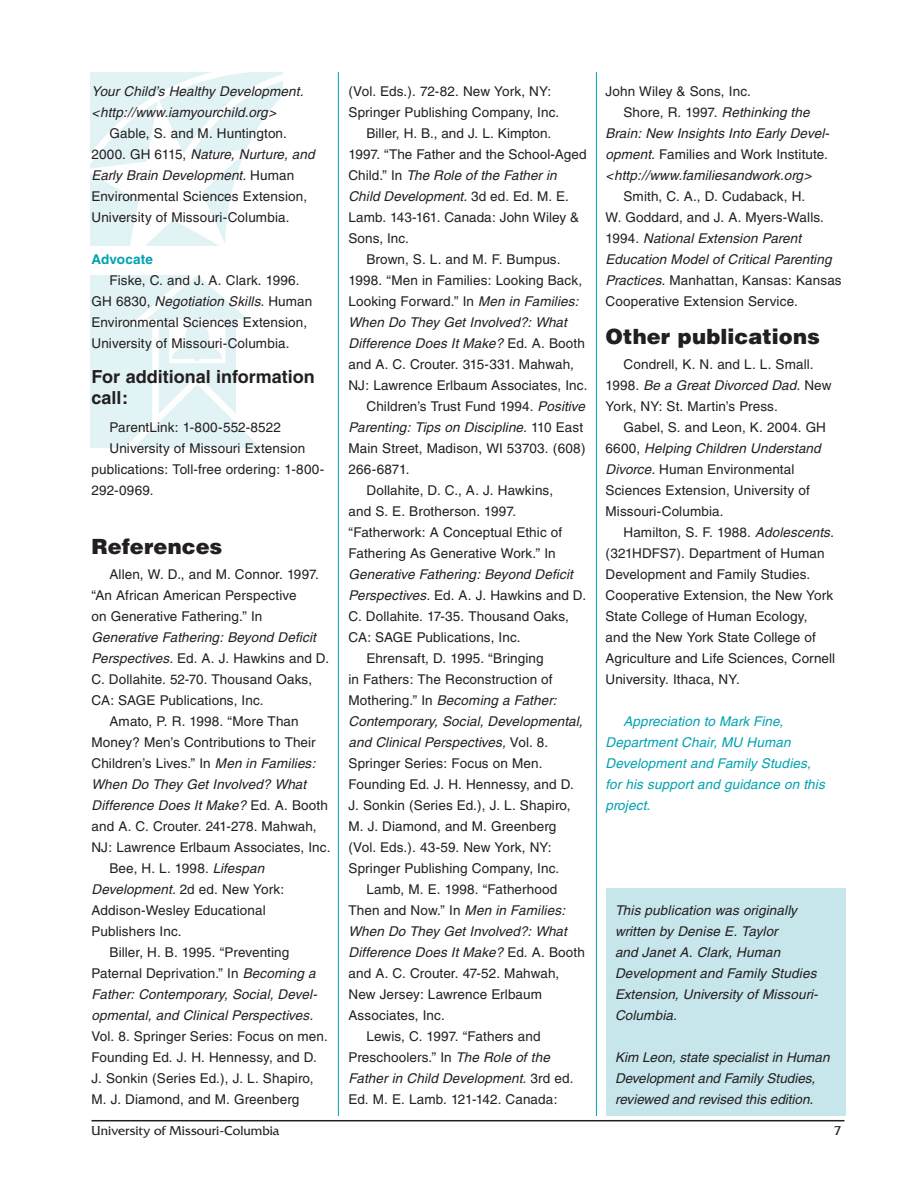
<style>
.page{position:relative;width:918px;height:1188px;background:#fff}
.page>*{position:absolute;margin:0;border:0;box-sizing:border-box;transform-origin:0 0}
.heads1{font:900 21px "Helvetica";letter-spacing:.005em;color:#231f20}
.heads2{font:700 18px/21px "Helvetica";color:#231f20}
.text{font:13.5px/21px "Helvetica";letter-spacing:.01em;color:#231f20}
.text-2{font:italic 13.5px/21px "Helvetica";letter-spacing:.005em;color:#231f20}
.text-3{font:italic 13.5px/21px "Helvetica";letter-spacing:.01em;color:#00a2b1}
.t1{font:13.5px "Friz Quadrata";letter-spacing:.005em;color:#231f20}
.tiny_head{font:700 13.5px "Helvetica";letter-spacing:.01em;color:#00a2b1}
.s1{font-style:italic}
.s2{font-style:normal}
</style>
<div class="page">
<img style="left:90px;top:72px;width:192px;height:173px">
<img style="left:90px;top:275px;width:170px;height:172px">
<hr style="left:338px;top:72px;width:1px;height:1044px;background:#00a2b1">
<hr style="left:596px;top:72px;width:1px;height:1044px;background:#00a2b1">
<hr style="left:92px;top:1120px;width:752px;height:1px;background:#231f20">
<div style="left:606px;top:888px;width:240px;height:228px;background:#c6e6eb"></div>
<p class="text-2" style="left:92px;top:81px;width:213px">Your Child’s Healthy Development. &lt;http://www.iamyourchild.org&gt;</p>
<p class="text" style="left:92px;top:123px;width:225px;text-indent:18px">Gable, S. and M. Huntington.<br>2000. GH 6115, <span class="s1">Nature, Nurture, and Early Brain Development.</span> Human Environmental Sciences Extension, University of Missouri-Columbia.</p>
<p class="tiny_head" style="left:92px;top:251px;width:63px">Advocate</p>
<p class="text" style="left:92px;top:270px;width:222px;text-indent:18px">Fiske, C. and J. A. Clark. 1996.<br>GH 6830, <span class="s1">Negotiation Skills.</span> Human Environmental Sciences Extension, University of Missouri-Columbia.</p>
<p class="heads2" style="left:92px;top:365px;width:225px">For additional information call:</p>
<p class="text" style="left:110px;top:417px;width:173px">ParentLink: 1-800-552-8522</p>
<p class="text" style="left:92px;top:438px;width:234px;text-indent:18px">University of Missouri Extension publications: Toll-free ordering: 1-800-<br>292-0969.</p>
<p class="heads1" style="left:92px;top:532px;width:132px">References</p>
<p class="text" style="left:92px;top:564px;width:239px;text-indent:18px">Allen, W. D., and M. Connor. 1997. “An African American Perspective<br>on Generative Fathering.” In <span class="s1">Generative Fathering: Beyond Deficit Perspectives.</span> Ed. A. J. Hawkins and D.<br>C. Dollahite. 52-70. Thousand Oaks, CA: SAGE Publications, Inc.</p>
<p class="text" style="left:92px;top:711px;width:241px;text-indent:18px">Amato, P. R. 1998. “More Than Money? Men’s Contributions to Their Children’s Lives.” In <span class="s1">Men in Families:<br>When Do They Get Involved? What Difference Does It Make?</span> Ed. A. Booth and A. C. Crouter. 241-278. Mahwah, NJ: Lawrence Erlbaum Associates, Inc.</p>
<p class="text" style="left:92px;top:858px;width:194px;text-indent:18px">Bee, H. L. 1998. <span class="s1">Lifespan<br>Development.</span> 2d ed. New York:<br>Addison-Wesley Educational<br>Publishers Inc.</p>
<p class="text" style="left:92px;top:942px;width:238px;text-indent:18px">Biller, H. B. 1995. “Preventing Paternal Deprivation.” In <span class="s1">Becoming a Father: Contemporary, Social, Devel&shy;opmental, and Clinical Perspectives.<br></span>Vol. 8. Springer Series: Focus on men.<br>Founding Ed. J. H. Hennessy, and D.<br>J. Sonkin (Series Ed.), J. L. Shapiro, M. J. Diamond, and M. Greenberg</p>
<p class="t1" style="left:92px;top:1123px;width:189px">University of Missouri-Columbia</p>
<p class="text" style="left:348px;top:81px;width:212px">(Vol. Eds.). 72-82. New York, NY:<br>Springer Publishing Company, Inc.</p>
<p class="text" style="left:348px;top:123px;width:240px;text-indent:18px">Biller, H. B., and J. L. Kimpton.<br>1997. “The Father and the School-Aged<br>Child.” In <span class="s1">The Role of the Father in<br>Child Development.</span> 3d ed. Ed. M. E.<br>Lamb. 143-161. Canada: John Wiley &amp;<br>Sons, Inc.</p>
<p class="text" style="left:348px;top:249px;width:241px;text-indent:18px">Brown, S. L. and M. F. Bumpus.<br>1998. “Men in Families: Looking Back, Looking Forward.” In <span class="s1">Men in Families:<br>When Do They Get Involved?: What Difference Does It Make?</span> Ed. A. Booth and A. C. Crouter. 315-331. Mahwah, NJ: Lawrence Erlbaum Associates, Inc.</p>
<p class="text" style="left:348px;top:396px;width:239px;text-indent:18px">Children’s Trust Fund 1994. <span class="s1">Positive<br>Parenting: Tips on Discipline.</span> 110 East<br>Main Street, Madison, WI 53703. (608)<br>266-6871.</p>
<p class="text" style="left:349px;top:480px;width:239px;text-indent:18px">Dollahite, D. C., A. J. Hawkins,<br>and S. E. Brotherson. 1997. “Fatherwork: A Conceptual Ethic of Fathering As Generative Work.” In <span class="s1">Generative Fathering: Beyond Deficit Perspectives.</span> Ed. A. J. Hawkins and D.<br>C. Dollahite. 17-35. Thousand Oaks, CA: SAGE Publications, Inc.</p>
<p class="text" style="left:349px;top:648px;width:236px;text-indent:18px">Ehrensaft, D. 1995. “Bringing<br>in Fathers: The Reconstruction of Mothering.” In <span class="s1">Becoming a Father:<br>Contemporary, Social, Developmental, and Clinical Perspectives,</span> Vol. 8.<br>Springer Series: Focus on Men.<br>Founding Ed. J. H. Hennessy, and D.<br>J. Sonkin (Series Ed.), J. L. Shapiro, M. J. Diamond, and M. Greenberg (Vol. Eds.). 43-59. New York, NY:<br>Springer Publishing Company, Inc.</p>
<p class="text" style="left:349px;top:879px;width:238px;text-indent:18px">Lamb, M. E. 1998. “Fatherhood<br>Then and Now.” In <span class="s1">Men in Families:<br>When Do They Get Involved?: What<br>Difference Does It Make?</span> Ed. A. Booth and A. C. Crouter. 47-52. Mahwah,<br>New Jersey: Lawrence Erlbaum<br>Associates, Inc.</p>
<p class="text" style="left:349px;top:1026px;width:226px;text-indent:18px">Lewis, C. 1997. “Fathers and<br>Preschoolers.” In <span class="s1">The Role of the<br>Father in Child Development.</span> 3rd ed.<br>Ed. M. E. Lamb. 121-142. Canada:</p>
<p class="text" style="left:606px;top:81px;width:147px">John Wiley &amp; Sons, Inc.</p>
<p class="text-2" style="left:606px;top:102px;width:225px;text-indent:18px"><span class="s2">Shore, R. 1997.</span> Rethinking the Brain: New Insights Into Early Devel&shy;opment. <span class="s2">Families and Work Institute. </span>&lt;http://www.familiesandwork.org&gt;</p>
<p class="text" style="left:606px;top:186px;width:238px;text-indent:18px">Smith, C. A., D. Cudaback, H.<br>W. Goddard, and J. A. Myers-Walls.<br>1994. <span class="s1">National Extension Parent Education Model of Critical Parenting Practices.</span> Manhattan, Kansas: Kansas Cooperative Extension Service.</p>
<p class="heads1" style="left:606px;top:322px;width:216px">Other publications</p>
<p class="text" style="left:606px;top:354px;width:227px;text-indent:18px">Condrell, K. N. and L. L. Small.<br>1998. <span class="s1">Be a Great Divorced Dad.</span> New<br>York, NY: St. Martin’s Press.</p>
<p class="text" style="left:606px;top:417px;width:222px;text-indent:18px">Gabel, S. and Leon, K. 2004. GH<br>6600, <span class="s1">Helping Children Understand<br>Divorce.</span> Human Environmental<br>Sciences Extension, University of<br>Missouri-Columbia.</p>
<p class="text" style="left:606px;top:522px;width:231px;text-indent:18px">Hamilton, S. F. 1988. <span class="s1">Adolescents. </span>(321HDFS7). Department of Human Development and Family Studies.<br>Cooperative Extension, the New York State College of Human Ecology,<br>and the New York State College of Agriculture and Life Sciences, Cornell University. Ithaca, NY.</p>
<p class="text-3" style="left:606px;top:711px;width:221px;text-indent:18px">Appreciation to Mark Fine,<br>Department Chair, MU Human<br>Development and Family Studies, for his support and guidance on this project.</p>
<p class="text-2" style="left:615px;top:900px;width:204px">This publication was originally written by Denise E. Taylor<br>and Janet A. Clark, Human<br>Development and Family Studies<br>Extension, University of Missouri-<br>Columbia.</p>
<p class="text-2" style="left:615px;top:1047px;width:216px">Kim Leon, state specialist in Human<br>Development and Family Studies, reviewed and revised this edition.</p>
</div>
